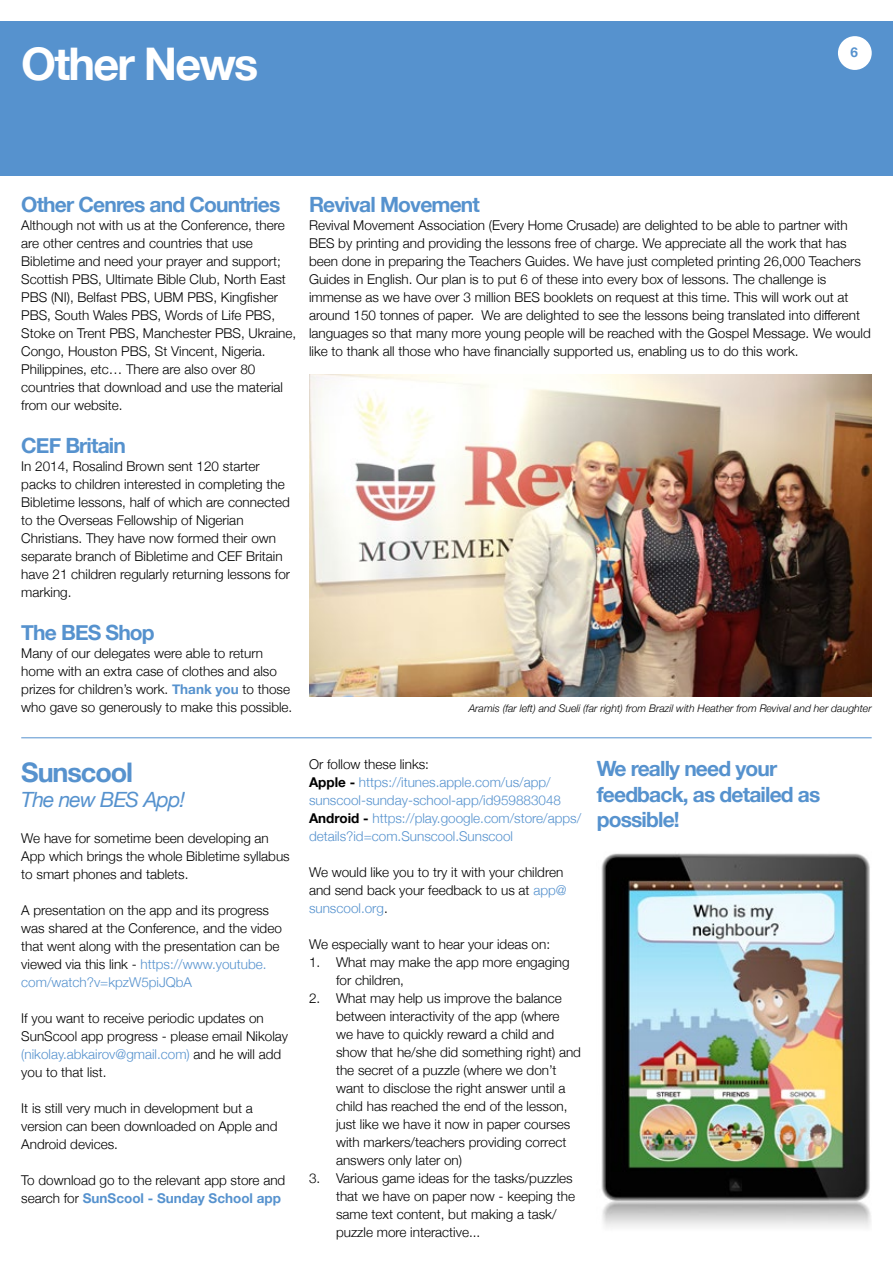
<style>
.page{position:relative;width:893px;height:1263px;background:#fff}
.page>*{position:absolute;margin:0;border:0;box-sizing:border-box;transform-origin:0 0}
.t1{font:700 45px "Helvetica Neue";letter-spacing:-.04em;color:#fff}
.t2{font:700 27px "Helvetica Neue";letter-spacing:-.04em;color:#5692ce}
.t3{font:700 21px/25.2px "Helvetica Neue";letter-spacing:-.04em;color:#5692ce}
.t4{font:italic 21px "Helvetica Neue";letter-spacing:-.04em;color:#5692ce}
.t5{font:300 13.5px/18px "Helvetica Neue";color:#000}
.t6{font:300 13.5px/18px "Helvetica Neue";color:#5692ce}
.t7{font:700 13.5px "Helvetica Neue";color:#5692ce}
.t8{font:italic 300 10.5px "Helvetica Neue";color:#000}
.s1{font-weight:700;color:#5692ce}
.s2{color:#5692ce}
.s3{color:#000}
.s4{font-weight:700;color:#000}
</style>
<div class="page">
<div style="left:0;top:21px;width:893px;height:155px;background:#5692ce"></div>
<div style="left:838px;top:36px;width:34px;height:34px;background:#fff;border-radius:50%"></div>
<img style="left:309px;top:374px;width:563px;height:322px">
<hr style="left:21px;top:737px;width:851px;height:1px;background:#5692ce">
<img style="left:601px;top:853px;width:270px;height:375px">
<h1 class="t1" style="left:21px;top:29px;width:239px">Other News</h1>
<p class="t7" style="left:850px;top:42px;width:9px">6</p>
<h3 class="t3" style="left:21px;top:192px;width:261px">Other Cenres and Countries</h3>
<p class="t5" style="left:21px;top:215px;width:276px">Although not with us at the Conference, there are other centres and countries that use Bibletime and need your prayer and support; Scottish PBS, Ultimate Bible Club, North East PBS (NI), Belfast PBS, UBM PBS, Kingfisher PBS, South Wales PBS, Words of Life PBS, Stoke on Trent PBS, Manchester PBS, Ukraine, Congo, Houston PBS, St Vincent, Nigeria.<br>Philippines, etc… There are also over 80 countries that download and use the material from our website.</p>
<h3 class="t3" style="left:21px;top:433px;width:106px">CEF Britain</h3>
<p class="t5" style="left:21px;top:456px;width:270px">In 2014, Rosalind Brown sent 120 starter packs to children interested in completing the Bibletime lessons, half of which are connected to the Overseas Fellowship of Nigerian Christians. They have now formed their own separate branch of Bibletime and CEF Britain have 21 children regularly returning lessons for marking.</p>
<h3 class="t3" style="left:21px;top:621px;width:135px">The BES Shop</h3>
<p class="t5" style="left:21px;top:643px;width:273px">Many of our delegates were able to return home with an extra case of clothes and also prizes for children’s work. <span class="s1">Thank you</span> to those who gave so generously to make this possible.</p>
<h3 class="t3" style="left:309px;top:192px;width:172px">Revival Movement</h3>
<p class="t5" style="left:309px;top:215px;width:563px">Revival Movement Association (Every Home Crusade) are delighted to be able to partner with BES by printing and providing the lessons free of charge. We appreciate all the work that has been done in preparing the Teachers Guides. We have just completed printing 26,000 Teachers Guides in English. Our plan is to put 6 of these into every box of lessons. The challenge is immense as we have over 3 million BES booklets on request at this time. This will work out at around 150 tonnes of paper. We are delighted to see the lessons being translated into different languages so that many more young people will be reached with the Gospel Message. We would like to thank all those who have financially supported us, enabling us to do this work.</p>
<p class="t8" style="left:469px;top:700px;width:404px">Aramis (far left) and Sueli (far right) from Brazil with Heather from Revival and her daughter</p>
<h2 class="t2" style="left:21px;top:751px;width:113px">Sunscool</h2>
<h3 class="t4" style="left:21px;top:785px;width:165px">The new BES App!</h3>
<p class="t5" style="left:21px;top:829px;width:270px">We have for sometime been developing an<br>App which brings the whole Bibletime syllabus to smart phones and tablets.</p>
<p class="t5" style="left:21px;top:901px;width:262px">A presentation on the app and its progress was shared at the Conference, and the video that went along with the presentation can be viewed via this link - <span class="s2">https://www.youtube. com/watch?v=kpzW5piJQbA</span></p>
<p class="t5" style="left:21px;top:1009px;width:268px">If you want to receive periodic updates on SunScool app progress - please email Nikolay <span class="s2">(nikolay.abkairov@gmail.com)</span> and he will add you to that list.</p>
<p class="t5" style="left:21px;top:1098px;width:258px">It is still very much in development but a version can been downloaded on Apple and<br>Android devices.</p>
<p class="t5" style="left:21px;top:1170px;width:266px">To download go to the relevant app store and search for <span class="s1">SunScool - Sunday School app</span></p>
<p class="t6" style="left:309px;top:754px;width:274px"><span class="s3">Or follow these links:<br></span><span class="s4">Apple -</span> https://itunes.apple.com/us/app/ sunscool-sunday-school-app/id959883048<br><span class="s4">Android -</span> https://play.google.com/store/apps/ details?id=com.Sunscool.Sunscool</p>
<p class="t5" style="left:309px;top:862px;width:259px">We would like you to try it with your children and send back your feedback to us at <span class="s2">app@ sunscool.org</span>.</p>
<p class="t5" style="left:309px;top:934px;width:243px">We especially want to hear your ideas on:</p>
<p class="t5" style="left:336px;top:952px;width:235px;text-indent:-27px">1. What may make the app more engaging for children,</p>
<p class="t5" style="left:336px;top:988px;width:247px;text-indent:-27px">2. What may help us improve the balance between interactivity of the app (where<br>we have to quickly reward a child and show that he/she did something right) and the secret of a puzzle (where we don’t want to disclose the right answer until a child has reached the end of the lesson, just like we have it now in paper courses with markers/teachers providing correct answers only later on)</p>
<p class="t5" style="left:336px;top:1168px;width:241px;text-indent:-27px">3. Various game ideas for the tasks/puzzles that we have on paper now - keeping the same text content, but making a task/ puzzle more interactive...</p>
<h3 class="t3" style="left:597px;top:757px;width:225px">We really need your feedback, as detailed as possible!</h3>
</div>
